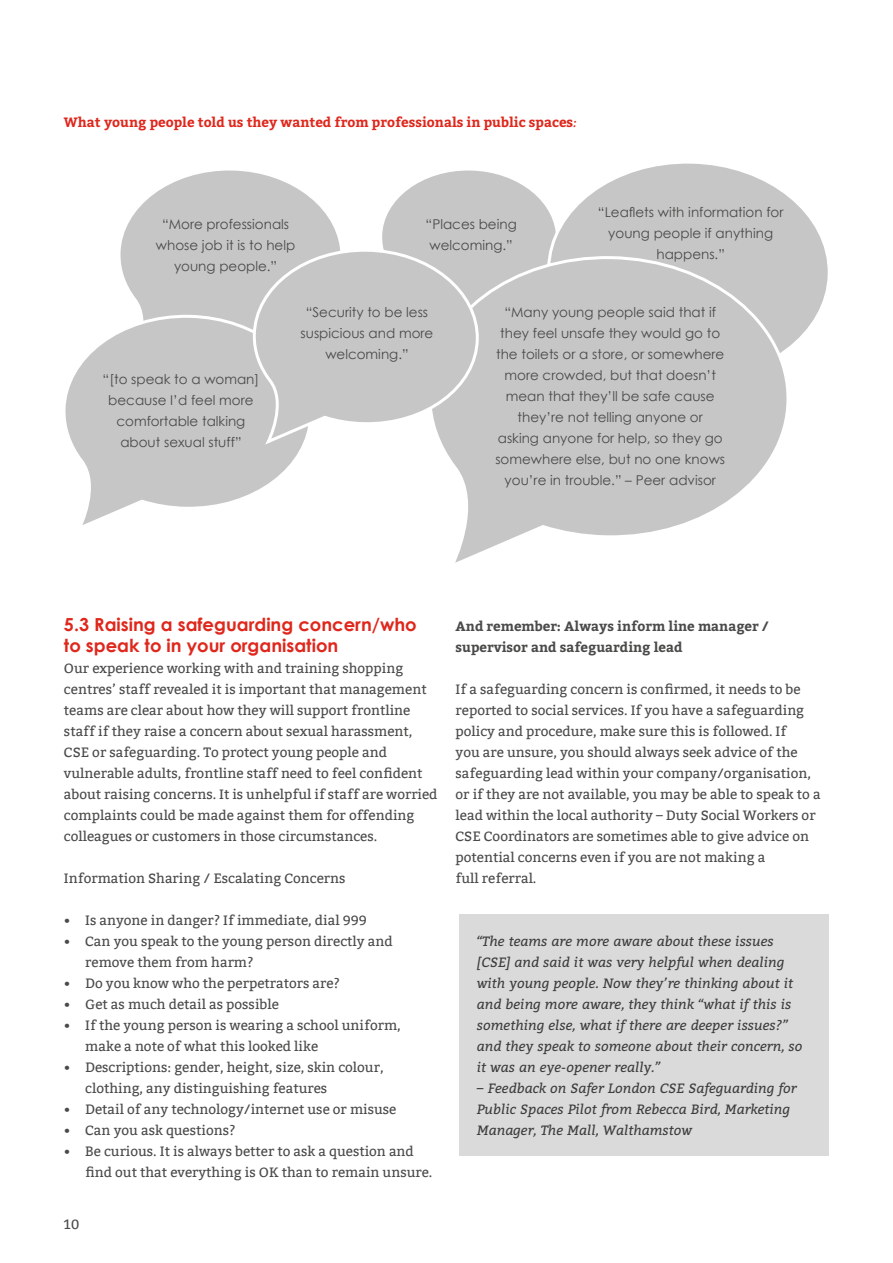
<style>
.page{position:relative;width:893px;height:1263px;background:#fff}
.page>*{position:absolute;margin:0;border:0;box-sizing:border-box;transform-origin:0 0}
.t1{font:700 18px/21px "Century Gothic";color:#df271c}
.t2{font:13.5px/21px "Bitter";color:#4a4a49}
.t3{font:13.5px/21px "Century Gothic";color:#4a4a49;text-align:center}
.t4{font:italic 13.5px/21px "Bitter";color:#3c3c3b}
.t5{font:700 13.5px/21px "Bitter";color:#4a4a49}
.t6{font:700 13.5px "Bitter";color:#df271c}
.s1{font-weight:400;font-style:italic}
</style>
<div class="page">
<div style="left:459px;top:914px;width:370px;height:242px;background:#dadada"></div>
<svg style="left:65px;top:334px;width:237px;height:191px"></svg>
<svg style="left:558px;top:163px;width:270px;height:184px"></svg>
<svg style="left:443px;top:255px;width:346px;height:308px"></svg>
<svg style="left:119px;top:170px;width:439px;height:272px"></svg>
<svg style="left:251px;top:247px;width:227px;height:199px;background:#ccc"></svg>
<p class="t6" style="left:64px;top:114px;width:515px">What young people told us they wanted from professionals in public spaces<span class="s1">:</span></p>
<p class="t3" style="left:156px;top:214px;width:141px">“More professionals whose job it is to help young people.”</p>
<p class="t3" style="left:426px;top:214px;width:93px;text-align:left">“Places being welcoming.”</p>
<p class="t3" style="left:598px;top:201px;width:187px">“Leaflets with information for young people if anything happens.”</p>
<p class="t3" style="left:103px;top:369px;width:158px">“[to speak to a woman] because I’d feel more comfortable talking about sexual stuff”</p>
<p class="t3" style="left:301px;top:301px;width:134px">“Security to be less suspicious and more welcoming.”</p>
<p class="t3" style="left:495px;top:301px;width:231px">“Many young people said that if they feel unsafe they would go to the toilets or a store, or somewhere more crowded, but that doesn’t mean that they’ll be safe cause they’re not telling anyone or asking anyone for help, so they go somewhere else, but no one knows you’re in trouble.” – Peer advisor</p>
<h1 class="t1" style="left:64px;top:613px;width:354px">5.3 Raising a safeguarding concern/who to speak to in your organisation</h1>
<p class="t2" style="left:64px;top:658px;width:375px">Our experience working with and training shopping centres’ staff revealed it is important that management teams are clear about how they will support frontline staff if they raise a concern about sexual harassment, CSE or safeguarding. To protect young people and vulnerable adults, frontline staff need to feel confident about raising concerns. It is unhelpful if staff are worried complaints could be made against them for offending colleagues or customers in those circumstances.</p>
<p class="t2" style="left:64px;top:868px;width:283px">Information Sharing / Escalating Concerns</p>
<p class="t2" style="left:64px;top:910px;width:305px">• Is anyone in danger? If immediate, dial 999</p>
<p class="t2" style="left:85px;top:931px;width:309px;text-indent:-21px">• Can you speak to the young person directly and remove them from harm?</p>
<p class="t2" style="left:64px;top:973px;width:278px">• Do you know who the perpetrators are?</p>
<p class="t2" style="left:64px;top:994px;width:216px">• Get as much detail as possible</p>
<p class="t2" style="left:85px;top:1015px;width:317px;text-indent:-21px">• If the young person is wearing a school uniform, make a note of what this looked like</p>
<p class="t2" style="left:85px;top:1057px;width:300px;text-indent:-21px">• Descriptions: gender, height, size, skin colour, clothing, any distinguishing features</p>
<p class="t2" style="left:64px;top:1099px;width:334px">• Detail of any technology/internet use or misuse</p>
<p class="t2" style="left:64px;top:1120px;width:173px">• Can you ask questions?</p>
<p class="t2" style="left:85px;top:1141px;width:349px;text-indent:-21px">• Be curious. It is always better to ask a question and find out that everything is OK than to remain unsure.</p>
<p class="t2" style="left:64px;top:1214px;width:17px">10</p>
<p class="t5" style="left:456px;top:616px;width:315px">And remember: Always inform line manager / supervisor and safeguarding lead</p>
<p class="t2" style="left:456px;top:679px;width:366px">If a safeguarding concern is confirmed, it needs to be reported to social services. If you have a safeguarding policy and procedure, make sure this is followed. If<br>you are unsure, you should always seek advice of the safeguarding lead within your company/organisation, or if they are not available, you may be able to speak to a lead within the local authority – Duty Social Workers or CSE Coordinators are sometimes able to give advice on potential concerns even if you are not making a<br>full referral.</p>
<p class="t4" style="left:477px;top:930px;width:327px">“The teams are more aware about these issues [CSE] and said it was very helpful when dealing with young people. Now they’re thinking about it and being more aware, they think “what if this is something else, what if there are deeper issues?” and they speak to someone about their concern, so it was an eye-opener really.”</p>
<p class="t4" style="left:477px;top:1077px;width:321px">– Feedback on Safer London CSE Safeguarding for<br>Public Spaces Pilot from Rebecca Bird, Marketing<br>Manager, The Mall, Walthamstow</p>
</div>
